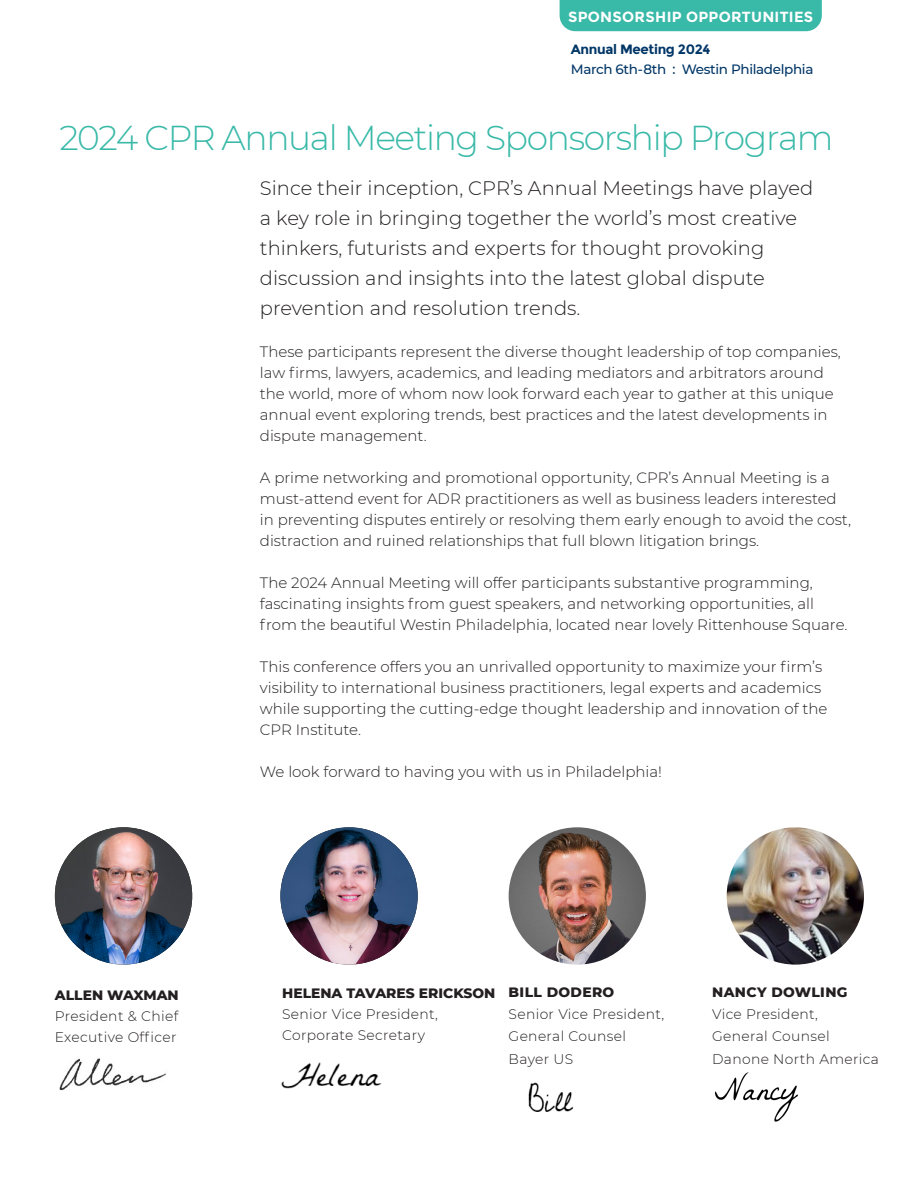
<style>
.page{position:relative;width:918px;height:1188px;background:#fff}
.page>*{position:absolute;margin:0;border:0;box-sizing:border-box;transform-origin:0 0}
.t1{font:300 34.5px "Montserrat";letter-spacing:-.04em;color:#39b9a8}
.t2{font:300 19.5px "Montserrat";color:#231f20}
.t3{font:300 15px/21px "Montserrat";color:#231f20}
.t4{font:700 14.7px "Montserrat";letter-spacing:.02em;color:#fff}
.t5{font:300 13.8px/20.9px "Montserrat";letter-spacing:.025em;color:#231f20}
.t6{font:800 13.8px "Montserrat";color:#231f20}
.t7{font:800 13.8px "Montserrat";letter-spacing:.025em;color:#231f20}
.t8{font:500 13.5px "Montserrat";letter-spacing:-.025em;color:#003667}
.t9{font:700 13.5px "Montserrat";letter-spacing:-.025em;color:#003667}
</style>
<div class="page">
<div style="left:559px;top:0;width:263px;height:32px;background:#39b9a8"></div>
<img style="left:55px;top:827px;width:137px;height:138px;border-radius:69px">
<img style="left:280px;top:827px;width:138px;height:138px;border-radius:69px">
<img style="left:509px;top:827px;width:137px;height:138px;border-radius:69px">
<img style="left:727px;top:827px;width:137px;height:138px;border-radius:69px">
<img style="left:60px;top:1058px;width:107px;height:32px">
<img style="left:281px;top:1062px;width:101px;height:27px">
<img style="left:528px;top:1082px;width:46px;height:30px">
<img style="left:714px;top:1072px;width:84px;height:50px">
<p class="t4" style="left:568px;top:8px;width:247px">SPONSORSHIP OPPORTUNITIES</p>
<p class="t9" style="left:571px;top:41px;width:141px">Annual Meeting 2024</p>
<p class="t8" style="left:571px;top:60px;width:244px">March 6th-8th : Westin Philadelphia</p>
<p class="t1" style="left:59px;top:114px;width:776px">2024 CPR Annual Meeting Sponsorship Program</p>
<p class="t2" style="left:260px;top:175px;width:555px">Since their inception, CPR’s Annual Meetings have played</p>
<p class="t2" style="left:260px;top:205px;width:539px">a key role in bringing together the world’s most creative</p>
<p class="t2" style="left:260px;top:235px;width:506px">thinkers, futurists and experts for thought provoking</p>
<p class="t2" style="left:260px;top:265px;width:506px">discussion and insights into the latest global dispute</p>
<p class="t2" style="left:260px;top:295px;width:322px">prevention and resolution trends.</p>
<p class="t3" style="left:260px;top:341px;width:582px">These participants represent the diverse thought leadership of top companies, law firms, lawyers, academics, and leading mediators and arbitrators around</p>
<p class="t3" style="left:260px;top:383px;width:575px">the world, more of whom now look forward each year to gather at this unique</p>
<p class="t3" style="left:260px;top:404px;width:569px">annual event exploring trends, best practices and the latest developments in dispute management.</p>
<p class="t3" style="left:260px;top:467px;width:593px">A prime networking and promotional opportunity, CPR’s Annual Meeting is a must-attend event for ADR practitioners as well as business leaders interested in preventing disputes entirely or resolving them early enough to avoid the cost, distraction and ruined relationships that full blown litigation brings.</p>
<p class="t3" style="left:260px;top:572px;width:554px">The 2024 Annual Meeting will offer participants substantive programming,</p>
<p class="t3" style="left:260px;top:593px;width:556px">fascinating insights from guest speakers, and networking opportunities, all</p>
<p class="t3" style="left:260px;top:614px;width:589px">from the beautiful Westin Philadelphia, located near lovely Rittenhouse Square.</p>
<p class="t3" style="left:260px;top:656px;width:564px">This conference offers you an unrivalled opportunity to maximize your firm’s</p>
<p class="t3" style="left:260px;top:677px;width:569px">visibility to international business practitioners, legal experts and academics while supporting the cutting-edge thought leadership and innovation of the</p>
<p class="t3" style="left:260px;top:719px;width:103px">CPR Institute.</p>
<p class="t3" style="left:260px;top:761px;width:404px">We look forward to having you with us in Philadelphia!</p>
<p class="t6" style="left:55px;top:985px;width:125px">ALLEN WAXMAN</p>
<p class="t5" style="left:55px;top:1005px;width:125px">President &amp; Chief<br>Executive Officer</p>
<p class="t6" style="left:282px;top:983px;width:215px">HELENA TAVARES ERICKSON</p>
<p class="t5" style="left:282px;top:1003px;width:157px">Senior Vice President,<br>Corporate Secretary</p>
<p class="t7" style="left:509px;top:982px;width:107px">BILL DODERO</p>
<p class="t5" style="left:509px;top:1003px;width:157px;line-height:22.2px">Senior Vice President,<br>General Counsel</p>
<p class="t5" style="left:509px;top:1048px;width:66px">Bayer US</p>
<p class="t7" style="left:712px;top:982px;width:137px">NANCY DOWLING</p>
<p class="t5" style="left:712px;top:1003px;width:107px">Vice President,</p>
<p class="t5" style="left:712px;top:1026px;width:119px">General Counsel</p>
<p class="t5" style="left:712px;top:1048px;width:168px">Danone North America</p>
</div>
